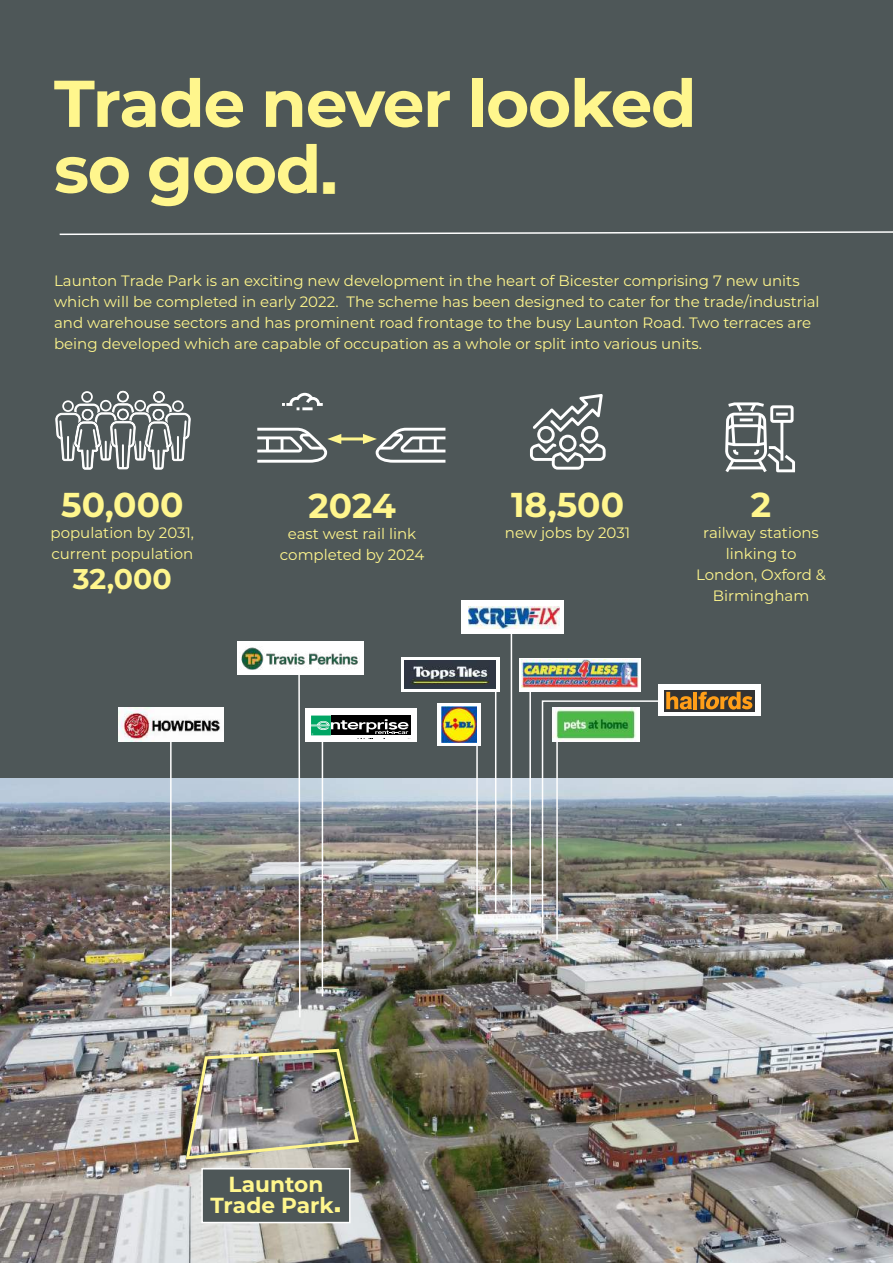
<style>
.page{position:relative;width:893px;height:1263px;background:#4e5758}
.page>*{position:absolute;margin:0;border:0;box-sizing:border-box;transform-origin:0 0}
.t1{font:700 66px/66px "Montserrat";letter-spacing:-.02em;color:#fff68d}
.t2{font:700 34.5px "Montserrat";color:#fff68d}
.t3{font:700 28.5px "Montserrat";color:#fff68d}
.t4{font:700 21.75px/21.8px "Montserrat";color:#fff68d;text-align:center}
.t5{font:15px/21px "Montserrat";color:#fff68d}
.s1{font-size:30px}
.s2{font-size:12.75px}
</style>
<div class="page">
<svg style="left:59px;top:231px;width:834px;height:5px"></svg>
<img style="left:0;top:778px;width:893px;height:485px">
<hr style="left:511px;top:631px;width:1px;height:281px;background:#fff">
<hr style="left:495px;top:689px;width:1px;height:223px;background:#fff">
<div style="left:461px;top:600px;width:102px;height:34px;background:#fff"></div>
<img style="left:469px;top:607px;width:90px;height:21px">
<hr style="left:322px;top:730px;width:1px;height:266px;background:#fff">
<hr style="left:170px;top:730px;width:2px;height:266px;background:#fff">
<img style="left:118px;top:708px;width:105px;height:33px">
<svg style="left:725px;top:402px;width:70px;height:71px"></svg>
<img style="left:184px;top:1050px;width:176px;height:111px">
<svg style="left:530px;top:394px;width:76px;height:76px"></svg>
<svg style="left:282px;top:392px;width:41px;height:18px"></svg>
<hr style="left:337px;top:437px;width:30px;height:3px;background:#fff68d">
<svg style="left:257px;top:427px;width:84px;height:36px"></svg>
<svg style="left:363px;top:427px;width:83px;height:36px"></svg>
<svg style="left:55px;top:390px;width:136px;height:80px"></svg>
<div style="left:237px;top:641px;width:127px;height:34px;background:#fff"></div>
<img style="left:241px;top:647px;width:117px;height:23px">
<svg style="left:298px;top:668px;width:3px;height:351px"></svg>
<div style="left:305px;top:708px;width:112px;height:33px;background:#fff"></div>
<div style="left:310px;top:715px;width:101px;height:21px;border:1px solid #fff"></div>
<svg style="left:408px;top:715px;width:2px;height:20px"></svg>
<svg style="left:311px;top:715px;width:97px;height:20px;background:#3a564b"></svg>
<hr style="left:476px;top:741px;width:2px;height:180px;background:#fff">
<hr style="left:529px;top:685px;width:2px;height:227px;background:#fff">
<svg style="left:520px;top:658px;width:121px;height:33px"></svg>
<img style="left:522px;top:660px;width:116px;height:28px">
<div style="left:659px;top:685px;width:102px;height:31px;background:#fff"></div>
<svg style="left:664px;top:690px;width:90px;height:21px"></svg>
<hr style="left:693px;top:692px;width:4px;height:17px;background:#ff9e18">
<svg style="left:698px;top:692px;width:54px;height:17px"></svg>
<div style="left:437px;top:703px;width:44px;height:42px;background:#fff"></div>
<img style="left:441px;top:707px;width:36px;height:36px">
<svg style="left:401px;top:658px;width:99px;height:34px"></svg>
<img style="left:405px;top:661px;width:90px;height:28px">
<hr style="left:556px;top:724px;width:2px;height:216px;background:#fff">
<img style="left:541px;top:692px;width:151px;height:243px">
<div style="left:202px;top:1169px;width:148px;height:53px;background:#4e5758"></div>
<div style="left:201px;top:1168px;width:149px;height:55px;border:2px solid #fff"></div>
<h1 class="t1" style="left:54px;top:67px;width:644px">Trade never looked so good<span class="s1">■</span></h1>
<p class="t5" style="left:54px;top:270px;width:767px">Launton Trade Park is an exciting new development in the heart of Bicester comprising 7 new units which will be completed in early 2022. The scheme has been designed to cater for the trade/industrial and warehouse sectors and has prominent road frontage to the busy Launton Road. Two terraces are being developed which are capable of occupation as a whole or split into various units.</p>
<h2 class="t2" style="left:61px;top:480px;width:124px">50,000</h2>
<p class="t5" style="left:51px;top:522px;width:145px">population by 2031, current population</p>
<h3 class="t3" style="left:73px;top:558px;width:100px">32,000</h3>
<h2 class="t2" style="left:308px;top:481px;width:89px">2024</h2>
<p class="t5" style="left:280px;top:522px;width:146px;text-align:center">east west rail link completed by 2024</p>
<h2 class="t2" style="left:511px;top:480px;width:115px">18,500</h2>
<p class="t5" style="left:505px;top:522px;width:127px">new jobs by 2031</p>
<h2 class="t2" style="left:751px;top:480px;width:22px">2</h2>
<p class="t5" style="left:696px;top:522px;width:131px;text-align:center">railway stations linking to<br>London, Oxford &amp;<br>Birmingham</p>
<h3 class="t4" style="left:210px;top:1172px;width:132px">Launton<br>Trade Park<span class="s2">■</span></h3>
</div>
